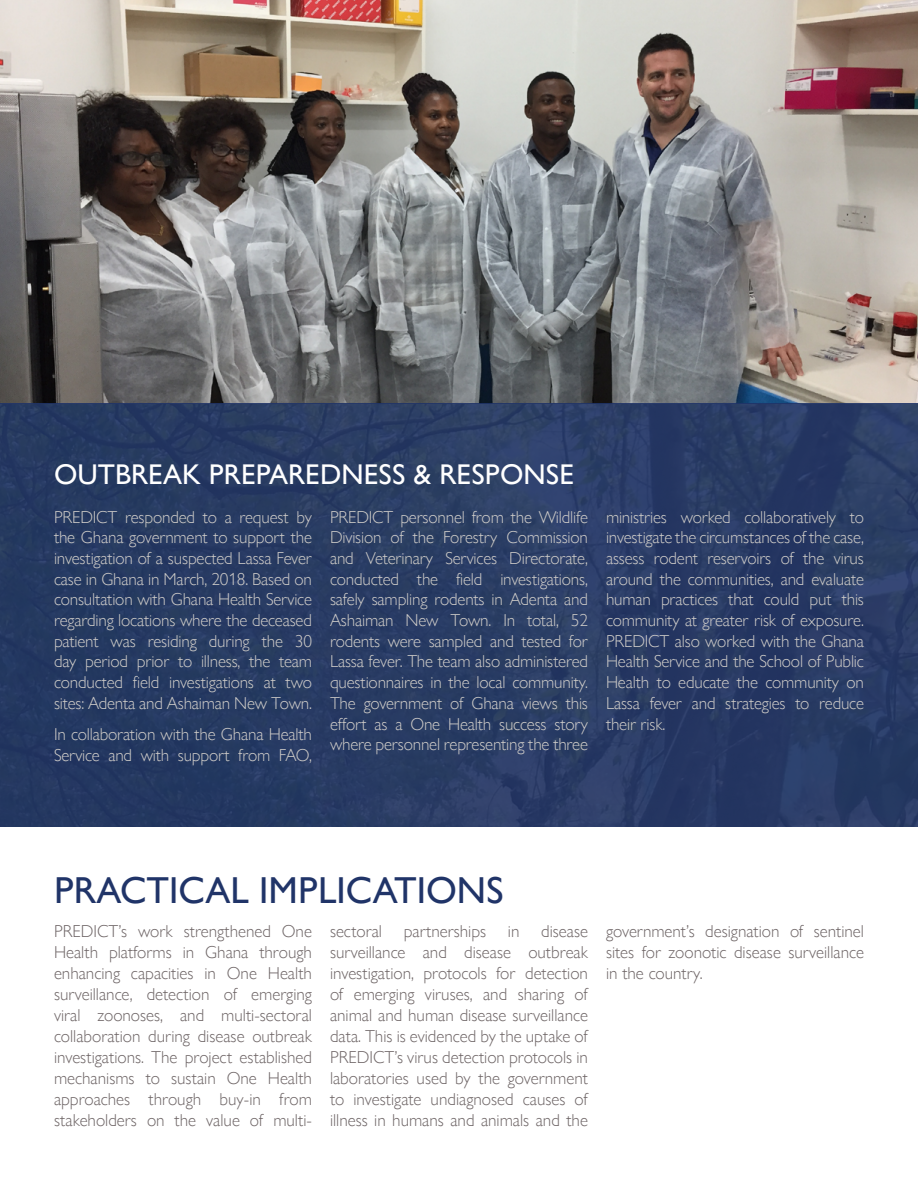
<style>
.page{position:relative;width:918px;height:1188px;background:#fff}
.page>*{position:absolute;margin:0;border:0;box-sizing:border-box;transform-origin:0 0}
.t1{font:37.5px "Gill Sans Nova";color:#203468}
.t2{font:28.5px "Gill Sans Nova";color:#fff}
.t3{font:300 17.25px/20.7px "Gill Sans Nova";letter-spacing:-.01em;color:#d0cdc9;text-align:justify}
.t4{font:300 17.25px/21px "Gill Sans Nova";color:#6d6465;text-align:justify}
</style>
<div class="page">
<img style="left:0;top:0;width:918px;height:403px">
<div style="left:0;top:403px;width:918px;height:423px;background:#283b62"></div>
<h2 class="t2" style="left:54px;top:458px;width:522px">OUTBREAK PREPAREDNESS &amp; RESPONSE</h2>
<p class="t3" style="left:54px;top:507px;width:260px">PREDICT responded to a request by the Ghana government to support the investigation of a suspected Lassa Fever case in Ghana in March, 2018. Based on consultation with Ghana Health Service regarding locations where the deceased patient was residing during the 30 day period prior to illness, the team conducted field investigations at two sites: Adenta and Ashaiman New Town.</p>
<p class="t3" style="left:54px;top:724px;width:260px">In collaboration with the Ghana Health<br>Service and with support from FAO,</p>
<p class="t3" style="left:330px;top:507px;width:260px">PREDICT personnel from the Wildlife Division of the Forestry Commission and Veterinary Services Directorate, conducted the field investigations, safely sampling rodents in Adenta and Ashaiman New Town. In total, 52 rodents were sampled and tested for Lassa fever. The team also administered questionnaires in the local community.<br>The government of Ghana views this effort as a One Health success story where personnel representing the three</p>
<p class="t3" style="left:606px;top:506px;width:260px">ministries worked collaboratively to investigate the circumstances of the case, assess rodent reservoirs of the virus around the communities, and evaluate human practices that could put this community at greater risk of exposure.<br>PREDICT also worked with the Ghana Health Service and the School of Public Health to educate the community on Lassa fever and strategies to reduce their risk.</p>
<h1 class="t1" style="left:54px;top:869px;width:452px">PRACTICAL IMPLICATIONS</h1>
<p class="t4" style="left:330px;top:921px;width:260px;text-indent:211px">disease surveillance and disease outbreak investigation, protocols for detection of emerging viruses, and sharing of animal and human disease surveillance data. This is evidenced by the uptake of PREDICT’s virus detection protocols in laboratories used by the government to investigate undiagnosed causes of illness in humans and animals and the</p>
<p class="t4" style="left:606px;top:921px;width:260px">government’s designation of sentinel sites for zoonotic disease surveillance in the country.</p>
<p class="t4" style="left:54px;top:921px;width:260px">PREDICT’s work strengthened One Health platforms in Ghana through enhancing capacities in One Health surveillance, detection of emerging viral zoonoses, and multi-sectoral collaboration during disease outbreak investigations. The project established mechanisms to sustain One Health approaches through buy-in from stakeholders on the value of multi-</p>
<p class="t4" style="left:330px;top:921px;width:54px">sectoral</p>
<p class="t4" style="left:404px;top:921px;width:84px">partnerships</p>
<p class="t4" style="left:508px;top:921px;width:13px">in</p>
</div>
